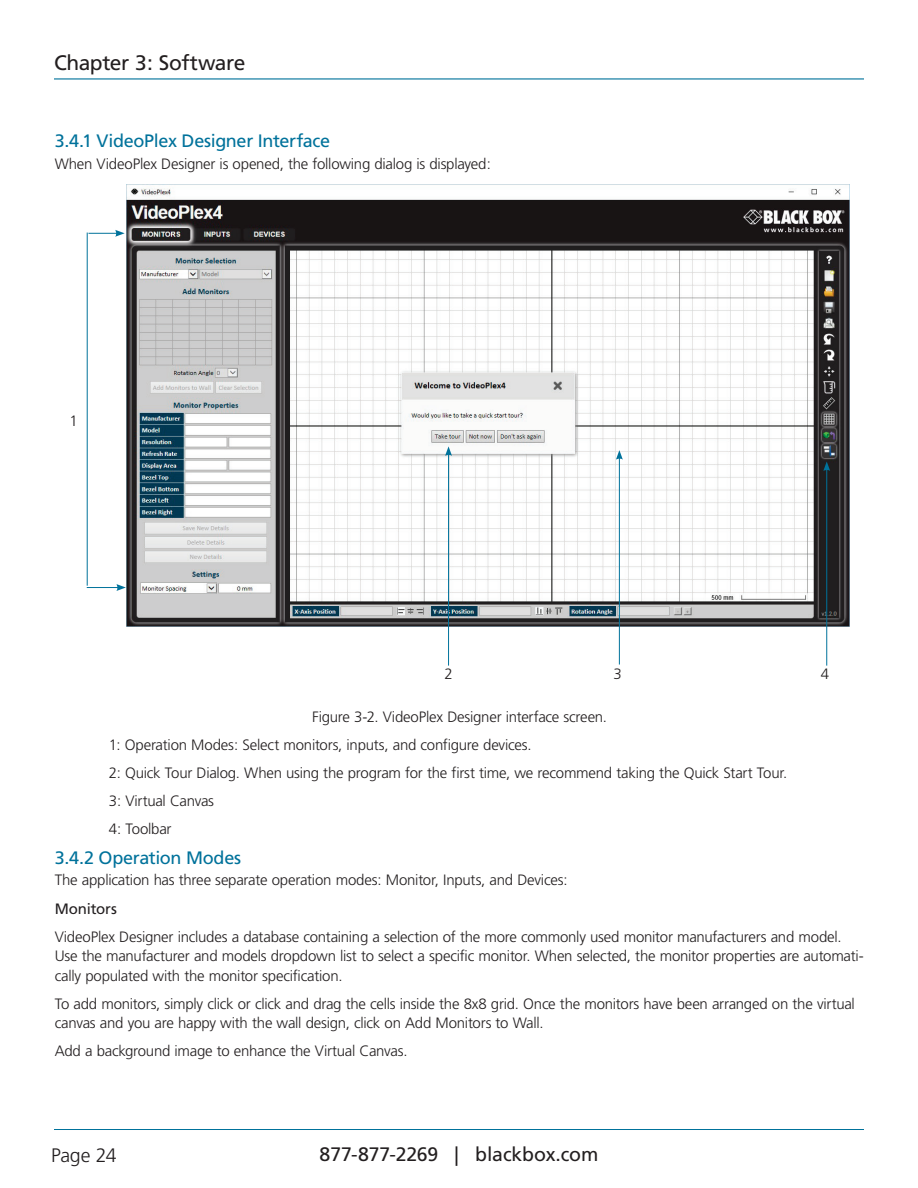
<style>
.page{position:relative;width:918px;height:1188px;background:#fff}
.page>*{position:absolute;margin:0;border:0;box-sizing:border-box;transform-origin:0 0}
.t1{font:21px "Frutiger";letter-spacing:-.025em;color:#231f20}
.t2{font:19.5px "Frutiger";letter-spacing:-.005em;color:#231f20}
.t3{font:300 19.5px "Frutiger";letter-spacing:-.015em;color:#231f20}
.t4{font:18px "Frutiger";letter-spacing:-.015em;color:#00729b}
.t5{font:300 15px/28.2px "Frutiger";letter-spacing:-.015em;color:#231f20}
.t6{font:15px "Frutiger";letter-spacing:-.01em;color:#231f20}
</style>
<div class="page">
<hr style="left:54px;top:1129px;width:810px;height:1px;background:#00729b">
<hr style="left:54px;top:78px;width:810px;height:2px;background:#00729b">
<img style="left:127px;top:185px;width:723px;height:441px">
<hr style="left:448px;top:453px;width:1px;height:213px;background:#00729b">
<svg style="left:445px;top:446px;width:7px;height:10px"></svg>
<hr style="left:826px;top:469px;width:1px;height:197px;background:#00729b">
<svg style="left:823px;top:461px;width:7px;height:10px"></svg>
<hr style="left:619px;top:457px;width:1px;height:208px;background:#00729b">
<svg style="left:616px;top:450px;width:7px;height:10px"></svg>
<hr style="left:88px;top:233px;width:30px;height:1px;background:#00729b">
<svg style="left:115px;top:230px;width:10px;height:7px"></svg>
<hr style="left:87px;top:587px;width:32px;height:1px;background:#00729b">
<svg style="left:116px;top:584px;width:10px;height:7px"></svg>
<hr style="left:87px;top:233px;width:1px;height:353px;background:#00729b">
<h1 class="t1" style="left:54px;top:50px;width:193px">Chapter 3: Software</h1>
<p class="t4" style="left:55px;top:131px;width:277px">3.4.1 VideoPlex Designer Interface</p>
<p class="t5" style="left:55px;top:150px;width:438px">When VideoPlex Designer is opened, the following dialog is displayed:</p>
<p class="t5" style="left:69px;top:407px;width:10px">1</p>
<p class="t5" style="left:445px;top:660px;width:10px">2</p>
<p class="t5" style="left:614px;top:660px;width:10px">3</p>
<p class="t5" style="left:821px;top:660px;width:10px">4</p>
<p class="t5" style="left:109px;top:702px;width:680px;text-indent:204px">Figure 3-2. VideoPlex Designer interface screen.<br>1: Operation Modes: Select monitors, inputs, and configure devices.<br>2: Quick Tour Dialog. When using the program for the first time, we recommend taking the Quick Start Tour.<br>3: Virtual Canvas<br>4: Toolbar</p>
<p class="t4" style="left:55px;top:847px;width:188px">3.4.2 Operation Modes</p>
<p class="t5" style="left:55px;top:866px;width:515px">The application has three separate operation modes: Monitor, Inputs, and Devices:</p>
<p class="t6" style="left:55px;top:899px;width:64px">Monitors</p>
<p class="t5" style="left:55px;top:927px;width:811px;line-height:19.5px">VideoPlex Designer includes a database containing a selection of the more commonly used monitor manufacturers and model.<br>Use the manufacturer and models dropdown list to select a specific monitor. When selected, the monitor properties are automati&shy;cally populated with the monitor specification.</p>
<p class="t5" style="left:55px;top:994px;width:802px;line-height:19.5px">To add monitors, simply click or click and drag the cells inside the 8x8 grid. Once the monitors have been arranged on the virtual canvas and you are happy with the wall design, click on Add Monitors to Wall.</p>
<p class="t5" style="left:55px;top:1037px;width:354px">Add a background image to enhance the Virtual Canvas.</p>
<h2 class="t3" style="left:51px;top:1144px;width:67px">Page 24</h2>
<h2 class="t2" style="left:320px;top:1143px;width:280px">877-877-2269 | blackbox.com</h2>
</div>
